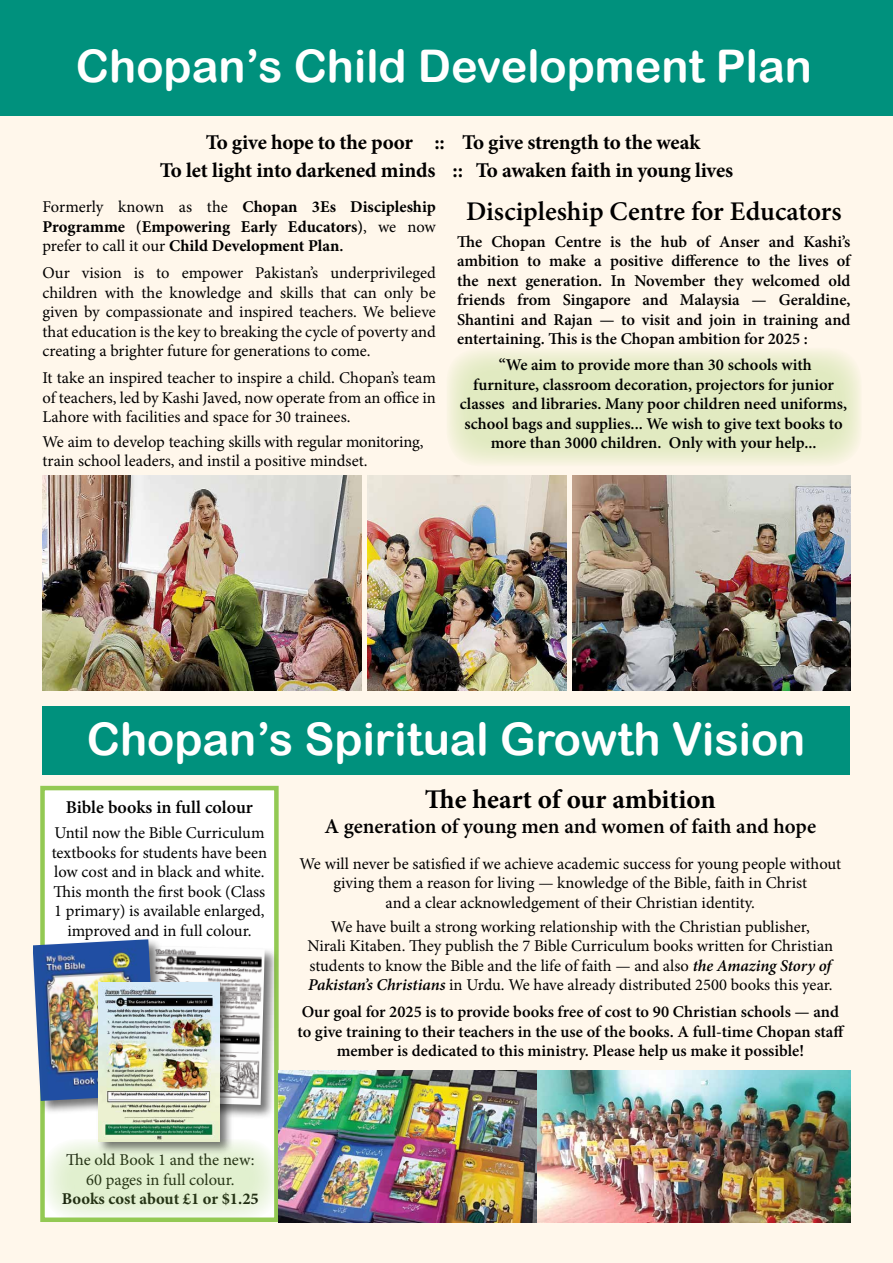
<style>
.page{position:relative;width:893px;height:1263px;background:#fff7eb}
.page>*{position:absolute;margin:0;border:0;box-sizing:border-box;transform-origin:0 0}
.t1{font:45px "Arial Rounded MT Bold";color:#fff}
.t2{font:600 27px "Minion Pro";color:#000}
.t3{font:700 27px "Minion Pro";letter-spacing:-.005em;color:#000}
.t4{font:700 21px/28px "Minion Pro";letter-spacing:-.01em;color:#000}
.t5{font:600 21px "Minion Pro";letter-spacing:-.005em;color:#000}
.t6{font:600 18px "Minion Pro";color:#000}
.t7{font:16.5px/19.5px "Minion Pro";letter-spacing:-.005em;color:#000;text-align:center}
.t8{font:600 16.5px/19.5px "Minion Pro";color:#000;text-align:center}
.t9{font:700 16.5px/19.6px "Minion Pro";color:#000;text-align:justify}
.s1{font-weight:400}
.s2{font-weight:600}
.s3{font-weight:600;font-style:italic}
</style>
<div class="page">
<svg style="left:446px;top:347px;width:416px;height:119px;fill:#e1eac1"></svg>
<div style="left:0;top:0;width:893px;height:116px;background:#00917d"></div>
<div style="left:42px;top:706px;width:808px;height:68px;background:#00917d"></div>
<img style="left:43px;top:476px;width:318px;height:214px">
<img style="left:573px;top:476px;width:277px;height:214px">
<img style="left:368px;top:476px;width:199px;height:214px">
<div style="left:43px;top:788px;width:233px;height:432px;background:#fff"></div>
<div style="left:40px;top:786px;width:239px;height:436px;border:4px solid #93c953"></div>
<img style="left:279px;top:1070px;width:571px;height:153px">
<div style="left:147px;top:945px;width:132px;height:174px;background:#000;opacity:.55"></div>
<img style="left:171px;top:946px;width:94px;height:159px">
<div style="left:31px;top:938px;width:140px;height:177px;background:#000;opacity:.55"></div>
<img style="left:33px;top:939px;width:123px;height:162px">
<div style="left:96px;top:980px;width:138px;height:175px;background:#000;opacity:.55"></div>
<img style="left:98px;top:982px;width:121px;height:156px">
<svg style="left:43px;top:1138px;width:236px;height:82px;fill:#e2f0d0"></svg>
<h1 class="t1" style="left:76px;top:39px;width:737px">Chopan’s Child Development Plan</h1>
<p class="t4" style="left:160px;top:127px;width:575px;text-indent:46px">To give hope to the poor :: To give strength to the weak<br>To let light into darkened minds :: To awaken faith in young lives</p>
<p class="t9" style="left:43px;top:197px;width:395px"><span class="s1">Formerly known as the</span> Chopan 3Es Discipleship Programme <span class="s2">(</span>Empowering Early Educators<span class="s2">)</span><span class="s1">, we now prefer to call it our</span> Child Development Plan<span class="s2">.</span></p>
<p class="t7" style="left:43px;top:263px;width:395px;text-align:justify">Our vision is to empower Pakistan’s underprivileged children with the knowledge and skills that can only be given by compassionate and inspired teachers. We believe that education is the key to breaking the cycle of poverty and creating a brighter future for generations to come.</p>
<p class="t7" style="left:43px;top:368px;width:395px;text-align:justify">It take an inspired teacher to inspire a child. Chopan’s team of teachers, led by Kashi Javed, now operate from an office in Lahore with facilities and space for 30 trainees.</p>
<p class="t7" style="left:43px;top:432px;width:382px;text-align:left">We aim to develop teaching skills with regular monitoring, train school leaders, and instil a positive mindset.</p>
<h2 class="t2" style="left:466px;top:192px;width:377px">Discipleship Centre for Educators</h2>
<p class="t8" style="left:457px;top:232px;width:395px;text-align:justify">The Chopan Centre is the hub of Anser and Kashi’s ambition to make a positive difference to the lives of the next generation. In November they welcomed old friends from Singapore and Malaysia — Geraldine, Shantini and Rajan — to visit and join in training and entertaining. This is the Chopan ambition for 2025 :</p>
<p class="t8" style="left:460px;top:355px;width:389px">“We aim to provide more than 30 schools with<br>furniture, classroom decoration, projectors for junior classes and libraries. Many poor children need uniforms, school bags and supplies... We wish to give text books to more than 3000 children. Only with your help...</p>
<h1 class="t1" style="left:87px;top:713px;width:720px">Chopan’s Spiritual Growth Vision</h1>
<p class="t6" style="left:66px;top:794px;width:188px">Bible books in full colour</p>
<p class="t7" style="left:52px;top:823px;width:217px">Until now the Bible Curriculum textbooks for students have been low cost and in black and white.<br>This month the first book (Class<br>1 primary) is available enlarged, improved and in full colour.</p>
<h2 class="t3" style="left:425px;top:780px;width:292px">The heart of our ambition</h2>
<p class="t5" style="left:324px;top:812px;width:493px">A generation of young men and women of faith and hope</p>
<p class="t7" style="left:299px;top:853px;width:543px">We will never be satisfied if we achieve academic success for young people without giving them a reason for living — knowledge of the Bible, faith in Christ<br>and a clear acknowledgement of their Christian identity.</p>
<p class="t7" style="left:307px;top:917px;width:527px">We have built a strong working relationship with the Christian publisher,<br>Nirali Kitaben. They publish the 7 Bible Curriculum books written for Christian students to know the Bible and the life of faith — and also <span class="s3">the Amazing Story of Pakistan’s Christians</span> in Urdu. We have already distributed 2500 books this year.</p>
<p class="t8" style="left:297px;top:1002px;width:549px">Our goal for 2025 is to provide books free of cost to 90 Christian schools — and to give training to their teachers in the use of the books. A full-time Chopan staff member is dedicated to this ministry. Please help us make it possible!</p>
<p class="t7" style="left:66px;top:1150px;width:190px">The old Book 1 and the new:<br>60 pages in full colour.</p>
<p class="t9" style="left:62px;top:1189px;width:198px">Books cost about £1 or $1.25</p>
</div>
